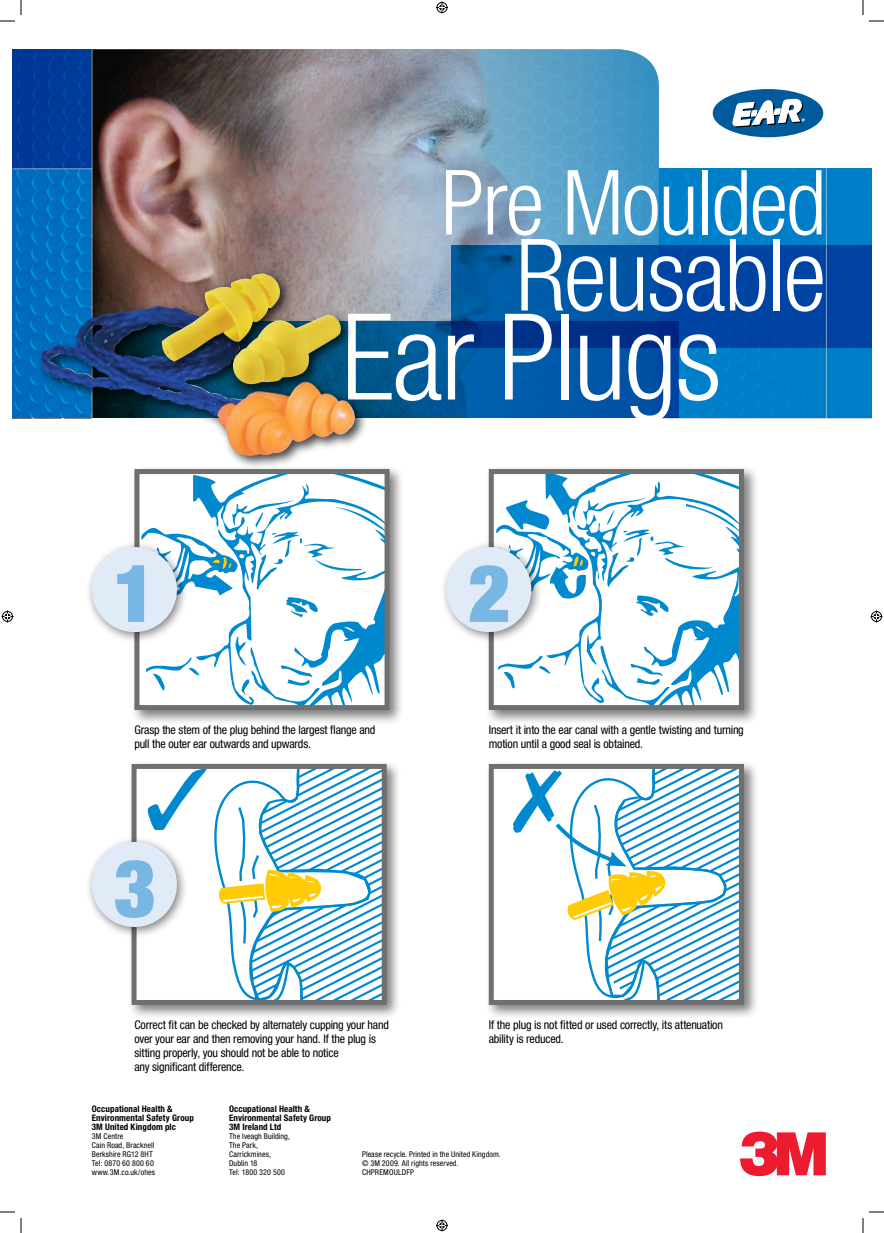
<style>
.page{position:relative;width:884px;height:1233px;background:#fff}
.page>*{position:absolute;margin:0;border:0;box-sizing:border-box;transform-origin:0 0}
.t1{font:300 condensed 120px "Helvetica Neue";letter-spacing:-.02em;color:#fff}
.t2{font:300 condensed 100px "Helvetica Neue";letter-spacing:-.02em;color:#fff}
.t3{font:300 condensed 90px "Helvetica Neue";letter-spacing:-.02em;color:#fff}
.t4{font:900 expanded 80px "Helvetica Neue";color:#78b7e4}
.t5{font:60px "Logo 3 Mv 3 tt";color:#ed1b2f}
.t6{font:condensed 12px/14px "Helvetica Neue";letter-spacing:-.015em;color:#000}
.t7{font:700 condensed 9px/9px "Helvetica Neue";letter-spacing:.01em;color:#000}
.t8{font:condensed 8px/9px "Helvetica Neue";letter-spacing:.01em;color:#000}
</style>
<div class="page">
<div style="left:130px;top:465px;width:280px;height:265px;background:#000;opacity:.5"></div>
<svg style="left:140px;top:475px;width:53px;height:24px"></svg>
<svg style="left:193px;top:475px;width:191px;height:24px"></svg>
<svg style="left:140px;top:499px;width:244px;height:205px"></svg>
<div style="left:134px;top:469px;width:256px;height:241px;border:5px solid #6d6f71"></div>
<div style="left:484px;top:465px;width:280px;height:265px;background:#000;opacity:.5"></div>
<svg style="left:495px;top:475px;width:243px;height:229px"></svg>
<div style="left:489px;top:469px;width:255px;height:241px;border:5px solid #6d6f71"></div>
<img style="left:93px;top:49px;width:566px;height:272px">
<img style="left:645px;top:168px;width:226px;height:250px">
<svg style="left:12px;top:169px;width:80px;height:249px;background:#006fbf"></svg>
<div style="left:12px;top:49px;width:80px;height:119px;background:#003999"></div>
<svg style="left:367px;top:321px;width:312px;height:97px;background:#0057a0"></svg>
<svg style="left:450px;top:245px;width:421px;height:102px;background:#02499f"></svg>
<div style="left:85px;top:540px;width:177px;height:122px;background:#000;opacity:.5"></div>
<div style="left:92px;top:547px;width:85px;height:85px;background:#e1ebf8;border-radius:50%"></div>
<div style="left:439px;top:540px;width:177px;height:122px;background:#000;opacity:.5"></div>
<div style="left:446px;top:547px;width:85px;height:85px;background:#e1ebf8;border-radius:50%"></div>
<div style="left:127px;top:759px;width:280px;height:265px;background:#000;opacity:.5"></div>
<svg style="left:148px;top:770px;width:233px;height:229px"></svg>
<div style="left:132px;top:764px;width:255px;height:241px;border:5px solid #6d6f71"></div>
<div style="left:85px;top:834px;width:177px;height:123px;background:#000;opacity:.5"></div>
<div style="left:92px;top:842px;width:85px;height:85px;background:#e1ebf8;border-radius:50%"></div>
<div style="left:484px;top:759px;width:280px;height:265px;background:#000;opacity:.5"></div>
<svg style="left:495px;top:770px;width:18px;height:229px"></svg>
<svg style="left:513px;top:770px;width:225px;height:229px"></svg>
<div style="left:489px;top:764px;width:255px;height:241px;border:5px solid #6d6f71"></div>
<svg style="left:713px;top:89px;width:110px;height:48px"></svg>
<hr style="left:826px;top:168px;width:1px;height:253px;background:#fff">
<div style="left:36px;top:300px;width:331px;height:172px;background:#000;opacity:.75"></div>
<img style="left:40px;top:306px;width:318px;height:153px">
<div style="left:156px;top:268px;width:199px;height:130px;background:#000;opacity:.75"></div>
<img style="left:161px;top:273px;width:182px;height:116px">
<svg style="left:0;top:1211px;width:15px;height:1px"></svg>
<svg style="left:869px;top:1211px;width:15px;height:1px"></svg>
<svg style="left:0;top:0;width:22px;height:22px"></svg>
<svg style="left:20px;top:1218px;width:2px;height:15px"></svg>
<svg style="left:862px;top:0;width:22px;height:22px"></svg>
<svg style="left:862px;top:1218px;width:2px;height:15px"></svg>
<svg style="left:436px;top:1px;width:12px;height:12px"></svg>
<svg style="left:436px;top:1219px;width:12px;height:12px"></svg>
<svg style="left:2px;top:610px;width:12px;height:12px"></svg>
<svg style="left:870px;top:610px;width:12px;height:12px"></svg>
<h3 class="t3" style="left:441px;top:151px;width:387px">Pre Moulded</h3>
<h2 class="t2" style="left:516px;top:218px;width:312px">Reusable</h2>
<h1 class="t1" style="left:341px;top:288px;width:382px">Ear Plugs</h1>
<h3 class="t4" style="left:114px;top:542px;width:43px">1</h3>
<h3 class="t4" style="left:468px;top:542px;width:43px">2</h3>
<p class="t6" style="left:134px;top:722px;width:243px">Grasp the stem of the plug behind the largest flange and pull the outer ear outwards and upwards.</p>
<h3 class="t4" style="left:114px;top:837px;width:43px">3</h3>
<p class="t6" style="left:134px;top:1017px;width:256px">Correct fit can be checked by alternately cupping your hand over your ear and then removing your hand. If the plug is sitting properly, you should not be able to notice<br>any significant difference.</p>
<p class="t6" style="left:489px;top:722px;width:257px">Insert it into the ear canal with a gentle twisting and turning motion until a good seal is obtained.</p>
<p class="t6" style="left:489px;top:1017px;width:236px">If the plug is not fitted or used correctly, its attenuation ability is reduced.</p>
<p class="t7" style="left:92px;top:1104px;width:103px">Occupational Health &amp;<br>Environmental Safety Group<br>3M United Kingdom plc</p>
<p class="t8" style="left:92px;top:1131px;width:65px">3M Centre<br>Cain Road, Bracknell<br>Berkshire RG12 8HT<br>Tel: 0870 60 800 60 www.3M.co.uk/ohes</p>
<p class="t7" style="left:229px;top:1104px;width:103px">Occupational Health &amp;<br>Environmental Safety Group<br>3M Ireland Ltd</p>
<p class="t8" style="left:229px;top:1131px;width:62px">The Iveagh Building,<br>The Park,<br>Carrickmines,<br>Dublin 18<br>Tel: 1800 320 500</p>
<h3 class="t5" style="left:739px;top:1119px;width:88px">3</h3>
<p class="t8" style="left:362px;top:1149px;width:140px">Please recycle. Printed in the United Kingdom. © 3M 2009. All rights reserved.<br>CHPREMOULDFP</p>
</div>
